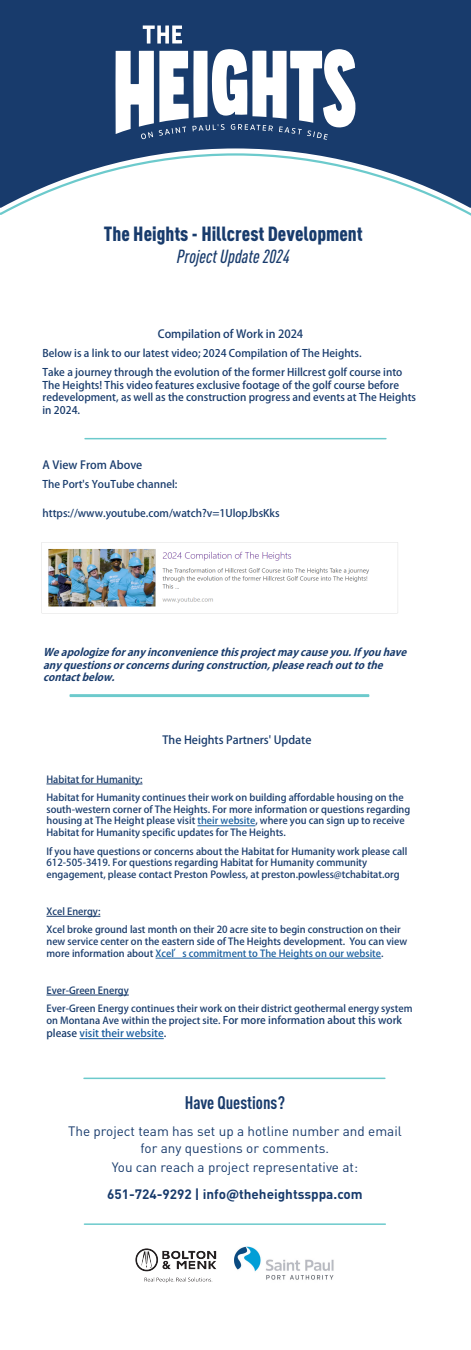
<style>
.page{position:relative;width:471px;height:1350px;background:#fff}
.page>*{position:absolute;margin:0;border:0;box-sizing:border-box;transform-origin:0 0}
.t1{font:900 condensed 20.25px "DINOT";color:#183b6c}
.t2{font:italic 500 condensed 18.75px "DINOT";color:#183b6c}
.t3{font:700 condensed 18px "DINOT";color:#183b6c}
.t4{font:13.5px/16.2px "DINOT";color:#183b6c;text-align:center}
.t5{font:700 13.5px "DINOT";color:#183b6c}
.t6{font:700 11.25px "Adobe Fan Heiti Std";color:#183b6c}
.t7{font:700 10.5px/12.6px "Adobe Fan Heiti Std";color:#183b6c}
.t8{font:italic 700 10.5px/12.6px "Adobe Gothic Std";color:#183b6c}
.t9{font:700 10.5px "Adobe Fan Heiti Std";color:#175d9e}
.t10{font:700 9.75px/11.7px "Adobe Fan Heiti Std";color:#183b6c}
.s1{color:#175d9e}
.s2{font-size:10.5px}
.s3{color:#183b6c}
</style>
<div class="page">
<div style="left:0;top:0;width:471px;height:152px;background:#183b6c"></div>
<svg style="left:116px;top:26px;width:240px;height:114px"></svg>
<svg style="left:0;top:152px;width:471px;height:64px"></svg>
<img style="left:135px;top:1249px;width:81px;height:34px">
<img style="left:235px;top:1246px;width:99px;height:34px">
<hr style="left:84px;top:1078px;width:301px;height:1px;background:#6ccacc">
<hr style="left:85px;top:438px;width:301px;height:1px;background:#6ccacc">
<hr style="left:70px;top:695px;width:299px;height:2px;background:#6ccacc">
<hr style="left:84px;top:1223px;width:301px;height:2px;background:#6ccacc">
<img style="left:42px;top:542px;width:356px;height:72px">
<hr style="left:46px;top:784px;width:97px;height:1px;background:#183b6c">
<hr style="left:198px;top:825px;width:57px;height:1px;background:#175d9e">
<hr style="left:46px;top:916px;width:54px;height:1px;background:#183b6c">
<hr style="left:156px;top:958px;width:225px;height:1px;background:#175d9e">
<hr style="left:46px;top:995px;width:83px;height:1px;background:#183b6c">
<hr style="left:80px;top:1038px;width:84px;height:1px;background:#175d9e">
<p class="t1" style="left:104px;top:221px;width:260px">The Heights - Hillcrest Development</p>
<p class="t2" style="left:177px;top:246px;width:114px">Project Update 2024</p>
<p class="t6" style="left:158px;top:327px;width:147px">Compilation of Work in 2024</p>
<p class="t7" style="left:43px;top:344px;width:361px;line-height:19px">Below is a link to our latest video; 2024 Compilation of The Heights.<br>Take a journey through the evolution of the former Hillcrest golf course into</p>
<p class="t7" style="left:43px;top:379px;width:375px">The Heights! This video features exclusive footage of the golf course before redevelopment, as well as the construction progress and events at The Heights in 2024.</p>
<p class="t6" style="left:43px;top:458px;width:101px">A View From Above</p>
<p class="t7" style="left:43px;top:479px;width:136px">The Port's YouTube channel:</p>
<p class="t7" style="left:43px;top:507px;width:239px">https://www.youtube.com/watch?v=1UlopJbsKks</p>
<p class="t8" style="left:43px;top:646px;width:368px">Weapologizeforanyinconveniencethisprojectmaycauseyou.Ifyouhave anyquestionsorconcernsduringconstruction,pleasereachouttothe contactbelow.</p>
<p class="t6" style="left:163px;top:734px;width:150px">The Heights Partners' Update</p>
<p class="t10" style="left:46px;top:770px;width:359px;line-height:18.5px">Habitat for Humanity:<br>Habitat for Humanity continues their work on building affordable housing on the</p>
<p class="t10" style="left:46px;top:804px;width:365px">south-western corner of The Heights. For more information or questions regarding housing at The Height please visit <span class="s1">their website</span>, where you can sign up to receive<br>Habitat for Humanity specific updates for The Heights.</p>
<p class="t10" style="left:46px;top:845px;width:362px">If you have questions or concerns about the Habitat for Humanity work please call<br>612-505-3419. For questions regarding Habitat for Humanity community engagement, please contact Preston Powless, at preston.powless@tchabitat.org</p>
<p class="t10" style="left:46px;top:902px;width:356px;line-height:18.5px">Xcel Energy:<br>Xcel broke ground last month on their 20 acre site to begin construction on their</p>
<p class="t10" style="left:46px;top:936px;width:362px">new service center on the eastern side of The Heights development. You can view more information about <span class="s1">Xcel’s commitment to The Heights on our website</span>.</p>
<p class="t10" style="left:46px;top:981px;width:367px;line-height:18.3px">Ever-Green Energy<br>Ever-Green Energy continues their work on their district geothermal energy system</p>
<p class="t10" style="left:46px;top:1015px;width:357px">on Montana Ave within the project site. <span class="s2">For more information about this work</span></p>
<p class="t9" style="left:46px;top:1027px;width:121px"><span class="s3">please</span> visit their website<span class="s3">.</span></p>
<p class="t3" style="left:185px;top:1092px;width:102px">Have Questions?</p>
<p class="t4" style="left:68px;top:1123px;width:335px">The project team has set up a hotline number and email for any questions or comments.</p>
<p class="t4" style="left:112px;top:1158px;width:248px">You can reach a project representative at:</p>
<p class="t5" style="left:107px;top:1185px;width:257px">651-724-9292 | info@theheightssppa.com</p>
</div>
